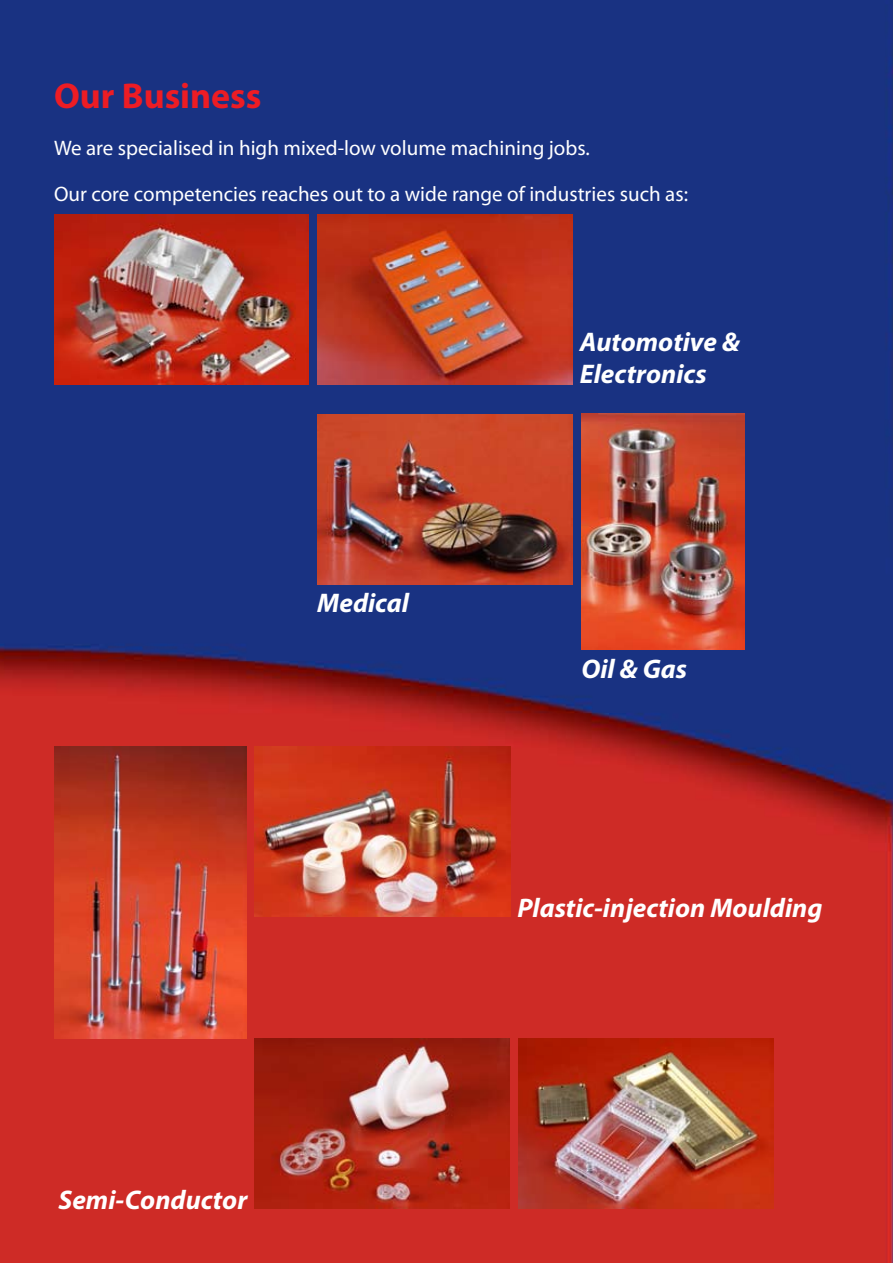
<style>
.page{position:relative;width:893px;height:1263px;background:#fff}
.page>*{position:absolute;margin:0;border:0;box-sizing:border-box;transform-origin:0 0}
.t1{font:700 36px "Myriad Pro";color:#ed1c24}
.t2{font:italic 700 27px/32.4px "Myriad Pro";color:#fff}
.t3{font:21px "Myriad Pro";color:#fff}
</style>
<div class="page">
<img style="left:0;top:0;width:893px;height:1263px">
<img style="left:54px;top:215px;width:255px;height:170px">
<img style="left:317px;top:215px;width:255px;height:170px">
<img style="left:318px;top:414px;width:255px;height:170px">
<img style="left:581px;top:414px;width:164px;height:236px">
<img style="left:54px;top:746px;width:192px;height:292px">
<img style="left:255px;top:746px;width:255px;height:170px">
<img style="left:255px;top:1038px;width:255px;height:170px">
<img style="left:518px;top:1038px;width:255px;height:170px">
<h1 class="t1" style="left:54px;top:73px;width:209px">Our Business</h1>
<p class="t3" style="left:54px;top:135px;width:537px">We are specialised in high mixed-low volume machining jobs.</p>
<p class="t3" style="left:54px;top:181px;width:635px">Our core competencies reaches out to a wide range of industries such as:</p>
<p class="t2" style="left:317px;top:586px;width:93px">Medical</p>
<p class="t2" style="left:58px;top:1183px;width:190px">Semi-Conductor</p>
<p class="t2" style="left:580px;top:325px;width:162px">Automotive &amp;<br>Electronics</p>
<p class="t2" style="left:581px;top:651px;width:107px">Oil &amp; Gas</p>
<p class="t2" style="left:518px;top:890px;width:306px">Plastic-injection Moulding</p>
</div>
